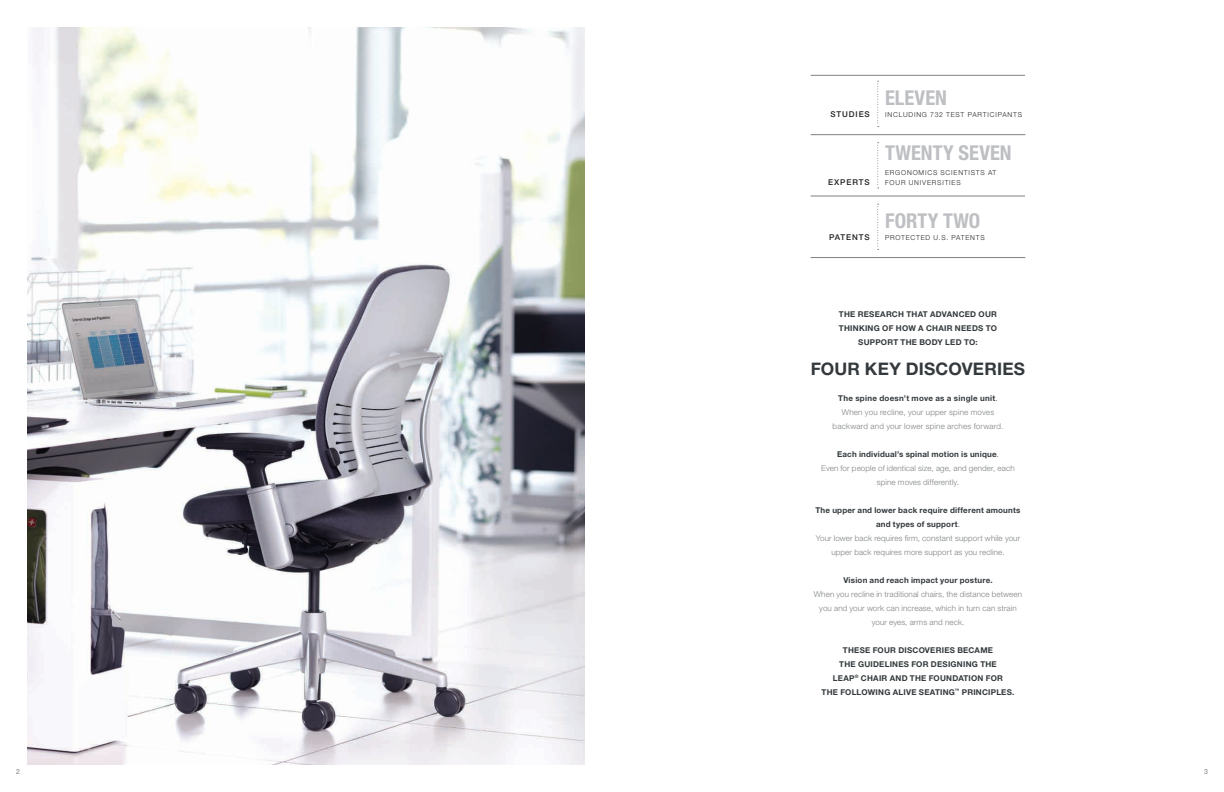
<style>
.page{position:relative;width:1224px;height:792px;background:#fff}
.page>*{position:absolute;margin:0;border:0;box-sizing:border-box;transform-origin:0 0}
.t1{font:700 condensed 20.5px "Helvetica Neue LT Pro";color:#bebfc2}
.t2{font:700 17.3px "Helvetica Neue LT Pro";letter-spacing:.015em;color:#33393c}
.t3{font:300 8px/14px "Helvetica Neue LT Pro";letter-spacing:.015em;color:#7e8083;text-align:center}
.t4{font:700 8px/14px "Helvetica Neue LT Pro";letter-spacing:.03em;color:#33393c;text-align:center}
.t5{font:500 8px "Helvetica Neue LT Pro";letter-spacing:.115em;color:#231f20}
.t6{font:7px "Helvetica Neue LT Pro";color:#7e8083}
.t7{font:300 6.8px "Helvetica Neue LT Pro";letter-spacing:.115em;color:#231f20}
.s1{font-weight:700;color:#33393c}
.s2{color:#33393c}
</style>
<div class="page">
<img style="left:27px;top:27px;width:558px;height:738px">
<hr style="left:811px;top:257px;width:214px;height:1px;background:#7e8083">
<hr style="left:811px;top:75px;width:214px;height:1px;background:#7e8083">
<hr style="left:811px;top:134px;width:214px;height:1px;background:#7e8083">
<hr style="left:811px;top:196px;width:214px;height:1px;background:#7e8083">
<svg style="left:877px;top:81px;width:2px;height:46px"></svg>
<svg style="left:877px;top:142px;width:2px;height:46px"></svg>
<svg style="left:877px;top:204px;width:2px;height:46px"></svg>
<h1 class="t1" style="left:885px;top:86px;width:63px">ELEVEN</h1>
<p class="t5" style="left:830px;top:110px;width:41px">STUDIES</p>
<p class="t7" style="left:885px;top:111px;width:138px">INCLUDING 732 TEST PARTICIPANTS</p>
<h1 class="t1" style="left:885px;top:141px;width:128px">TWENTY SEVEN</h1>
<p class="t7" style="left:885px;top:168px;width:113px">ERGONOMICS SCIENTISTS AT</p>
<p class="t5" style="left:828px;top:177px;width:43px">EXPERTS</p>
<p class="t7" style="left:885px;top:178px;width:77px">FOUR UNIVERSITIES</p>
<h1 class="t1" style="left:885px;top:209px;width:97px">FORTY TWO</h1>
<p class="t5" style="left:829px;top:232px;width:42px">PATENTS</p>
<p class="t7" style="left:885px;top:234px;width:101px">PROTECTED U.S. PATENTS</p>
<p class="t4" style="left:839px;top:307px;width:160px">THE RESEARCH THAT ADVANCED OUR<br>THINKING OF HOW A CHAIR NEEDS TO<br>SUPPORT THE BODY LED TO:</p>
<h2 class="t2" style="left:811px;top:358px;width:216px">FOUR KEY DISCOVERIES</h2>
<p class="t3" style="left:833px;top:391px;width:172px"><span class="s1">The spine doesn’t move as a single unit</span><span class="s2">.<br></span>When you recline, your upper spine moves backward and your lower spine arches forward.</p>
<p class="t3" style="left:821px;top:447px;width:195px"><span class="s1">Each individual’s spinal motion is unique</span><span class="s2">.<br></span>Even for people of identical size, age, and gender, each spine moves differently.</p>
<p class="t3" style="left:816px;top:503px;width:206px"><span class="s1">The upper and lower back require different amounts and types of support</span><span class="s2">.<br></span>Your lower back requires firm, constant support while your upper back requires more support as you recline.</p>
<p class="t4" style="left:843px;top:573px;width:151px">Vision and reach impact your posture.</p>
<p class="t3" style="left:814px;top:587px;width:210px">When you recline in traditional chairs, the distance between you and your work can increase, which in turn can strain your eyes, arms and neck.</p>
<p class="t4" style="left:822px;top:643px;width:194px">THESE FOUR DISCOVERIES BECAME<br>THE GUIDELINES FOR DESIGNING THE<br>LEAP<sup>®</sup> CHAIR AND THE FOUNDATION FOR<br>THE FOLLOWING ALIVE SEATING<sup>™</sup> PRINCIPLES.</p>
<p class="t6" style="left:16px;top:768px;width:5px">2</p>
<p class="t6" style="left:1204px;top:767px;width:5px">3</p>
</div>
